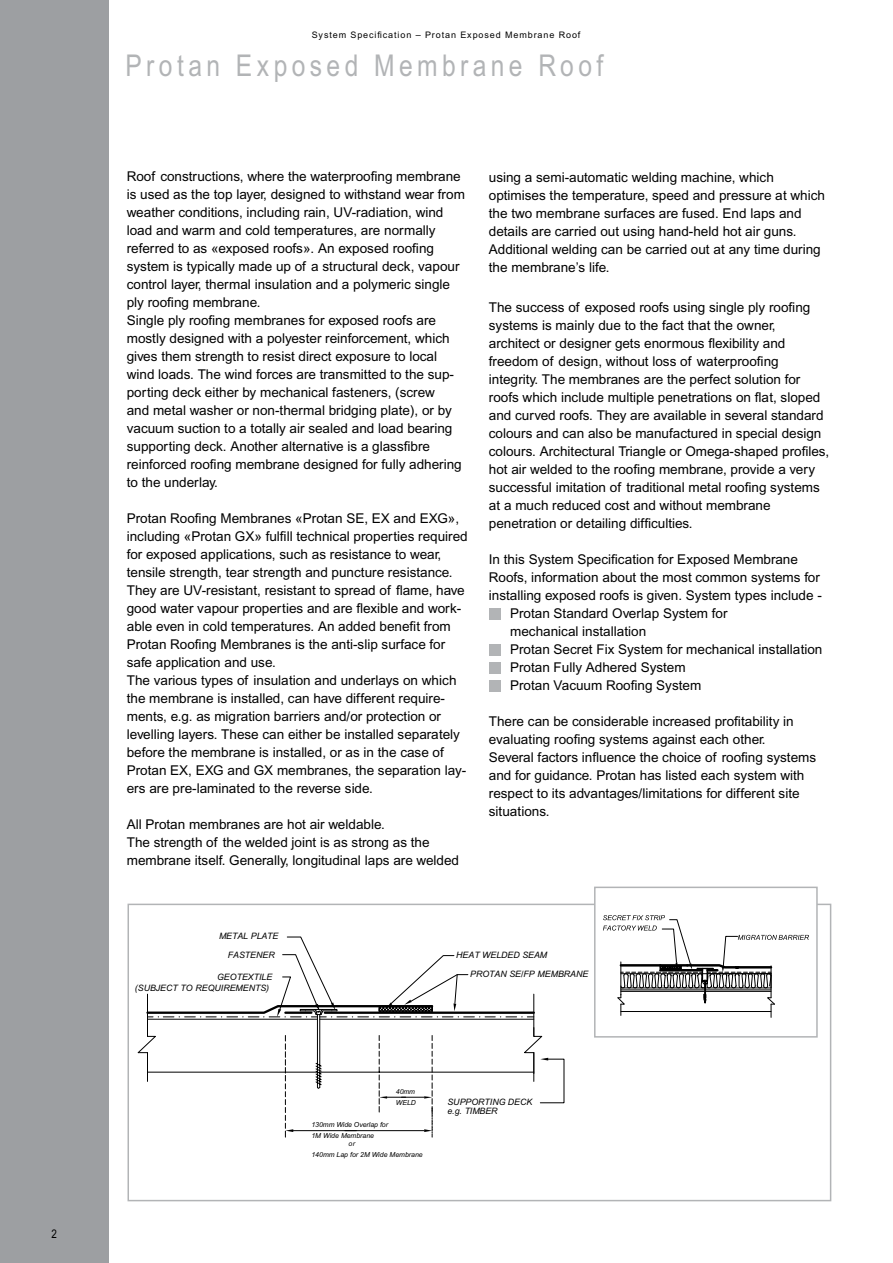
<style>
.page{position:relative;width:893px;height:1263px;background:#fff}
.page>*{position:absolute;margin:0;border:0;box-sizing:border-box;transform-origin:0 0}
.t1{font:30px "Arial Narrow";letter-spacing:.15em;color:#b2b4b6}
.t2{font:13.5px/18px "Arial";color:#000}
.t3{font:12px "Arial Narrow";color:#000}
.t4{font:9px "Arial";letter-spacing:.1em;color:#000}
.t5{font:italic 8.85px "Arial";letter-spacing:-.005em;color:#000}
.t6{font:italic 6.9px/10.6px "Arial";letter-spacing:-.005em;color:#000}
</style>
<div class="page">
<div style="left:0;top:0;width:108px;height:1263px;background:#9d9fa2"></div>
<div style="left:128px;top:904px;width:703px;height:297px;border:2px solid #b2b4b6"></div>
<div style="left:594px;top:886px;width:224px;height:151px;background:#fff;border:2px solid #b2b4b6"></div>
<div style="left:489px;top:608px;width:11px;height:12px;background:#b2b4b6"></div>
<div style="left:489px;top:644px;width:11px;height:12px;background:#b2b4b6"></div>
<div style="left:489px;top:662px;width:11px;height:12px;background:#b2b4b6"></div>
<div style="left:489px;top:680px;width:11px;height:12px;background:#b2b4b6"></div>
<svg style="left:138px;top:936px;width:426px;height:201px"></svg>
<svg style="left:603px;top:915px;width:206px;height:103px"></svg>
<p class="t3" style="left:52px;top:1227px;width:7px">2</p>
<p class="t4" style="left:312px;top:30px;width:270px">System Specification – Protan Exposed Membrane Roof</p>
<h1 class="t1" style="left:125px;top:48px;width:480px">Protan Exposed Membrane Roof</h1>
<p class="t2" style="left:127px;top:168px;width:340px">Roof constructions, where the waterproofing membrane is used as the top layer, designed to withstand wear from weather conditions, including rain, UV-radiation, wind load and warm and cold temperatures, are normally referred to as «exposed roofs». An exposed roofing system is typically made up of a structural deck, vapour control layer, thermal insulation and a polymeric single ply roofing membrane.<br>Single ply roofing membranes for exposed roofs are mostly designed with a polyester reinforcement, which gives them strength to resist direct exposure to local wind loads. The wind forces are transmitted to the sup&shy;porting deck either by mechanical fasteners, (screw<br>and metal washer or non-thermal bridging plate), or by vacuum suction to a totally air sealed and load bearing supporting deck. Another alternative is a glassfibre reinforced roofing membrane designed for fully adhering to the underlay.</p>
<p class="t2" style="left:127px;top:509px;width:342px">Protan Roofing Membranes «Protan SE, EX and EXG», including «Protan GX» fulfill technical properties required for exposed applications, such as resistance to wear, tensile strength, tear strength and puncture resistance.<br>They are UV-resistant, resistant to spread of flame, have good water vapour properties and are flexible and work&shy;able even in cold temperatures. An added benefit from Protan Roofing Membranes is the anti-slip surface for safe application and use.<br>The various types of insulation and underlays on which the membrane is installed, can have different require&shy;ments, e.g. as migration barriers and/or protection or levelling layers. These can either be installed separately before the membrane is installed, or as in the case of Protan EX, EXG and GX membranes, the separation lay&shy;ers are pre-laminated to the reverse side.</p>
<p class="t2" style="left:127px;top:815px;width:334px">All Protan membranes are hot air weldable.<br>The strength of the welded joint is as strong as the membrane itself. Generally, longitudinal laps are welded</p>
<p class="t2" style="left:489px;top:169px;width:338px">using a semi-automatic welding machine, which optimises the temperature, speed and pressure at which the two membrane surfaces are fused. End laps and details are carried out using hand-held hot air guns.<br>Additional welding can be carried out at any time during the membrane’s life.</p>
<p class="t2" style="left:489px;top:298px;width:342px">The success of exposed roofs using single ply roofing systems is mainly due to the fact that the owner, architect or designer gets enormous flexibility and freedom of design, without loss of waterproofing integrity. The membranes are the perfect solution for roofs which include multiple penetrations on flat, sloped and curved roofs. They are available in several standard colours and can also be manufactured in special design colours. Architectural Triangle or Omega-shaped profiles, hot air welded to the roofing membrane, provide a very successful imitation of traditional metal roofing systems at a much reduced cost and without membrane penetration or detailing difficulties.</p>
<p class="t2" style="left:489px;top:550px;width:311px">In this System Specification for Exposed Membrane</p>
<p class="t2" style="left:489px;top:568px;width:333px">Roofs, information about the most common systems for</p>
<p class="t2" style="left:489px;top:586px;width:334px">installing exposed roofs is given. System types include -</p>
<p class="t2" style="left:510px;top:604px;width:219px">Protan Standard Overlap System for</p>
<p class="t2" style="left:510px;top:622px;width:138px">mechanical installation</p>
<p class="t2" style="left:510px;top:640px;width:314px">Protan Secret Fix System for mechanical installation</p>
<p class="t2" style="left:510px;top:658px;width:177px">Protan Fully Adhered System</p>
<p class="t2" style="left:510px;top:676px;width:193px">Protan Vacuum Roofing System</p>
<p class="t2" style="left:489px;top:712px;width:329px">There can be considerable increased profitability in evaluating roofing systems against each other.<br>Several factors influence the choice of roofing systems and for guidance. Protan has listed each system with respect to its advantages/limitations for different site situations.</p>
<p class="t5" style="left:219px;top:931px;width:61px">METAL PLATE</p>
<p class="t5" style="left:228px;top:950px;width:48px">FASTENER</p>
<p class="t5" style="left:217px;top:971px;width:57px">GEOTEXTILE</p>
<p class="t5" style="left:135px;top:982px;width:136px">(SUBJECT TO REQUIREMENTS)</p>
<p class="t5" style="left:456px;top:950px;width:93px">HEAT WELDED SEAM</p>
<p class="t5" style="left:470px;top:969px;width:120px">PROTAN SE/FP MEMBRANE</p>
<p class="t6" style="left:396px;top:1086px;width:21px">40mm<br>WELD</p>
<p class="t6" style="left:311px;top:1119px;width:78px">130mm Wide Overlap for</p>
<p class="t6" style="left:311px;top:1149px;width:113px">140mm Lap for 2M Wide Membrane</p>
<p class="t6" style="left:311px;top:1130px;width:64px">1M Wide Membrane</p>
<p class="t6" style="left:349px;top:1138px;width:8px">or</p>
<p class="t5" style="left:447px;top:1097px;width:86px">SUPPORTING DECK</p>
<p class="t5" style="left:447px;top:1106px;width:52px">e.g. TIMBER</p>
</div>
